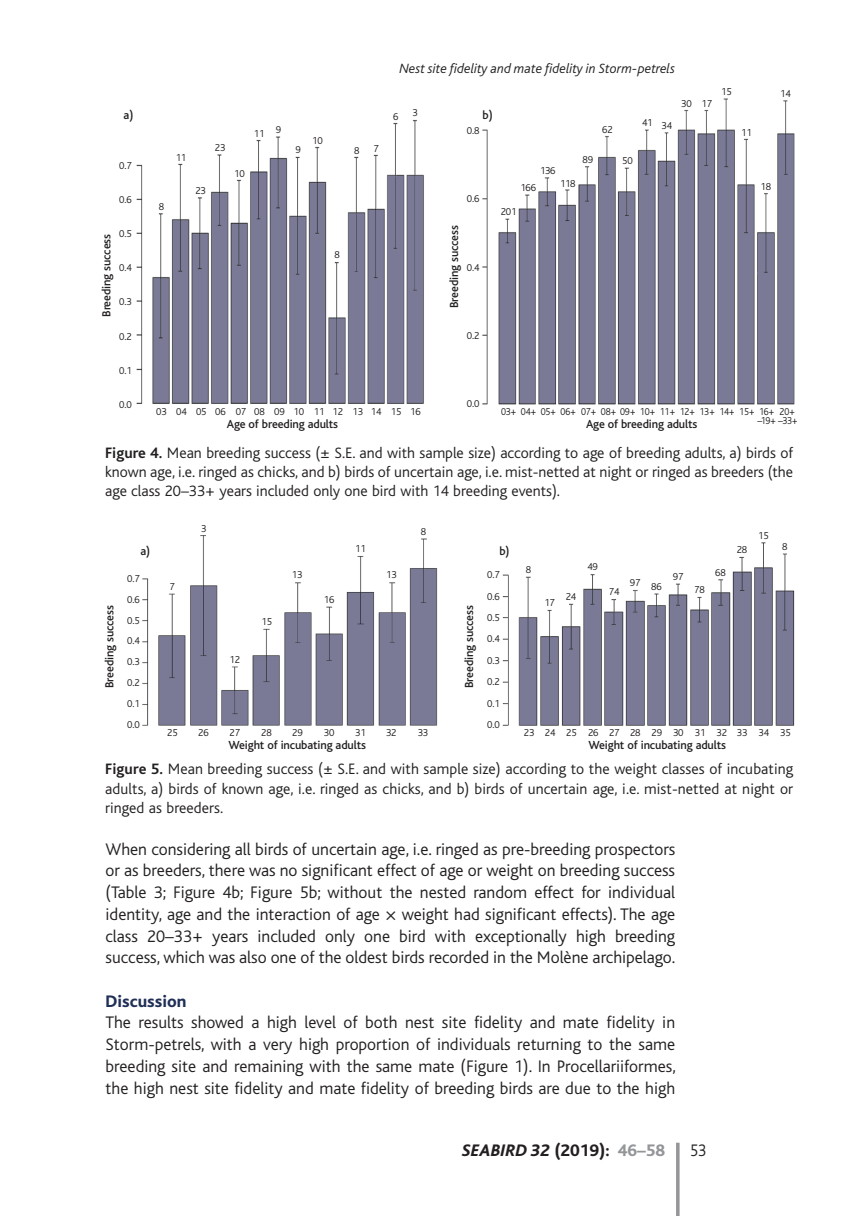
<style>
.page{position:relative;width:844px;height:1216px;background:#fff}
.page>*{position:absolute;margin:0;border:0;box-sizing:border-box;transform-origin:0 0}
.t1{font:300 17.5px/21.7px "Bliss";color:#231f20;text-align:justify}
.t2{font:italic 800 17.5px "Bliss";color:#231f20}
.t3{font:800 17.5px "Bliss";color:#202f56}
.t4{font:300 17.5px "Bliss";color:#231f20;scale:.9 1}
.t5{font:300 15.75px/19.2px "Bliss";color:#231f20;text-align:justify}
.t6{font:italic 300 14px "Bliss";color:#231f20}
.t7{font:500 12.25px "Bliss";letter-spacing:-.01em;color:#231f20}
.t8{font:300 10.5px/20.8px "Bliss";letter-spacing:-.01em;color:#231f20;text-align:justify}
.t9{font:300 10.5px/8.8px "Bliss";letter-spacing:-.01em;color:#231f20;text-align:right;scale:.92 1}
.s1{font-weight:700}
.s2{font-style:normal}
.s3{font-style:normal;color:#939598}
</style>
<div class="page">
<hr style="left:676px;top:1142px;width:3px;height:73px;background:#939598">
<img style="left:142px;top:535px;width:296px;height:191px">
<img style="left:502px;top:542px;width:293px;height:184px">
<img style="left:136px;top:120px;width:288px;height:284px">
<img style="left:482px;top:98px;width:313px;height:307px">
<p class="t6" style="left:399px;top:63px;width:277px">Nest site fidelity and mate fidelity in Storm-petrels</p>
<p class="t8" style="left:681px;top:94px;width:32px">30 17</p>
<p class="t8" style="left:721px;top:82px;width:12px">15</p>
<p class="t8" style="left:780px;top:84px;width:12px">14</p>
<p class="t8" style="left:393px;top:107px;width:7px">6</p>
<p class="t8" style="left:412px;top:104px;width:7px">3</p>
<p class="t7" style="left:124px;top:111px;width:11px">a)</p>
<p class="t7" style="left:482px;top:111px;width:12px">b)</p>
<p class="t8" style="left:642px;top:115px;width:32px">41 34</p>
<p class="t8" style="left:602px;top:120px;width:12px">62</p>
<p class="t8" style="left:254px;top:124px;width:29px">11 9</p>
<p class="t8" style="left:467px;top:121px;width:14px">0.8</p>
<p class="t8" style="left:741px;top:123px;width:12px">11</p>
<p class="t8" style="left:312px;top:131px;width:12px">10</p>
<p class="t8" style="left:215px;top:138px;width:12px">23</p>
<p class="t8" style="left:354px;top:141px;width:7px">8</p>
<p class="t8" style="left:373px;top:139px;width:7px">7</p>
<p class="t8" style="left:295px;top:140px;width:7px">9</p>
<p class="t8" style="left:176px;top:148px;width:12px">11</p>
<p class="t8" style="left:582px;top:150px;width:12px">89</p>
<p class="t8" style="left:622px;top:151px;width:12px">50</p>
<p class="t8" style="left:119px;top:156px;width:14px">0.7</p>
<p class="t8" style="left:119px;top:190px;width:14px">0.6</p>
<p class="t8" style="left:119px;top:224px;width:14px">0.5</p>
<p class="t8" style="left:119px;top:258px;width:14px">0.4</p>
<p class="t8" style="left:119px;top:292px;width:14px">0.3</p>
<p class="t8" style="left:119px;top:326px;width:14px">0.2</p>
<p class="t8" style="left:119px;top:361px;width:14px">0.1</p>
<p class="t8" style="left:119px;top:395px;width:14px">0.0</p>
<p class="t8" style="left:540px;top:161px;width:17px">136</p>
<p class="t8" style="left:234px;top:164px;width:12px">10</p>
<p class="t8" style="left:560px;top:174px;width:17px">118</p>
<p class="t8" style="left:760px;top:177px;width:12px">18</p>
<p class="t8" style="left:520px;top:178px;width:17px">166</p>
<p class="t8" style="left:195px;top:181px;width:12px">23</p>
<p class="t8" style="left:467px;top:189px;width:14px">0.6</p>
<p class="t8" style="left:159px;top:197px;width:7px">8</p>
<p class="t8" style="left:500px;top:202px;width:17px">201</p>
<p class="t7" style="left:450px;top:308px;width:84px;rotate:-90deg">Breeding success</p>
<p class="t7" style="left:102px;top:317px;width:84px;rotate:-90deg">Breeding success</p>
<p class="t8" style="left:334px;top:245px;width:7px">8</p>
<p class="t8" style="left:467px;top:258px;width:14px">0.4</p>
<p class="t8" style="left:467px;top:326px;width:14px">0.2</p>
<p class="t8" style="left:467px;top:394px;width:14px">0.0</p>
<p class="t8" style="left:156px;top:402px;width:266px">03 04 05 06 07 08 09 10 11 12 13 14 15 16</p>
<p class="t9" style="left:501px;top:408px;width:324px">03+ 04+ 05+ 06+ 07+ 08+ 09+ 10+ 11+ 12+ 13+ 14+ 15+ 16+ 20+ –19+ –33+</p>
<p class="t7" style="left:227px;top:420px;width:113px">Age of breeding adults</p>
<p class="t7" style="left:586px;top:420px;width:113px">Age of breeding adults</p>
<p class="t5" style="left:105px;top:444px;width:689px"><span class="s1">Figure 4.</span> Mean breeding success (± S.E. and with sample size) according to age of breeding adults, a) birds of known age, i.e. ringed as chicks, and b) birds of uncertain age, i.e. mist-netted at night or ringed as breeders (the age class 20–33+ years included only one bird with 14 breeding events).</p>
<p class="t7" style="left:105px;top:688px;width:84px;rotate:-90deg">Breeding success</p>
<p class="t8" style="left:201px;top:518px;width:7px">3</p>
<p class="t8" style="left:420px;top:522px;width:7px">8</p>
<p class="t8" style="left:758px;top:526px;width:12px">15</p>
<p class="t8" style="left:782px;top:537px;width:7px">8</p>
<p class="t8" style="left:355px;top:539px;width:12px">11</p>
<p class="t7" style="left:140px;top:547px;width:11px">a)</p>
<p class="t7" style="left:499px;top:547px;width:12px">b)</p>
<p class="t8" style="left:169px;top:577px;width:7px">7</p>
<p class="t8" style="left:736px;top:540px;width:12px">28</p>
<p class="t8" style="left:587px;top:557px;width:12px">49</p>
<p class="t8" style="left:525px;top:560px;width:7px">8</p>
<p class="t8" style="left:715px;top:563px;width:12px">68</p>
<p class="t8" style="left:292px;top:565px;width:12px">13</p>
<p class="t8" style="left:487px;top:565px;width:14px;line-height:21.3px">0.7<br>0.6<br>0.5<br>0.4<br>0.3<br>0.2<br>0.1<br>0.0</p>
<p class="t8" style="left:386px;top:565px;width:12px">13</p>
<p class="t8" style="left:672px;top:567px;width:12px">97</p>
<p class="t8" style="left:127px;top:569px;width:14px">0.7<br>0.6<br>0.5<br>0.4<br>0.3<br>0.2<br>0.1<br>0.0</p>
<p class="t8" style="left:629px;top:575px;width:33px">97 86</p>
<p class="t8" style="left:694px;top:580px;width:12px">78</p>
<p class="t8" style="left:608px;top:582px;width:12px">74</p>
<p class="t8" style="left:565px;top:587px;width:12px">24</p>
<p class="t8" style="left:324px;top:590px;width:12px">16</p>
<p class="t8" style="left:544px;top:593px;width:12px">17</p>
<p class="t7" style="left:465px;top:688px;width:84px;rotate:-90deg">Breeding success</p>
<p class="t8" style="left:261px;top:612px;width:12px">15</p>
<p class="t8" style="left:229px;top:649px;width:12px">12</p>
<p class="t8" style="left:167px;top:723px;width:12px">25</p>
<p class="t8" style="left:198px;top:723px;width:12px">26</p>
<p class="t8" style="left:229px;top:723px;width:12px">27</p>
<p class="t8" style="left:261px;top:723px;width:12px">28</p>
<p class="t8" style="left:292px;top:723px;width:12px">29</p>
<p class="t8" style="left:324px;top:723px;width:12px">30</p>
<p class="t8" style="left:355px;top:723px;width:12px">31</p>
<p class="t8" style="left:386px;top:723px;width:12px">32</p>
<p class="t8" style="left:417px;top:723px;width:12px">33</p>
<p class="t8" style="left:523px;top:723px;width:268px">23 24 25 26 27 28 29 30 31 32 33 34 35</p>
<p class="t7" style="left:588px;top:741px;width:139px">Weight of incubating adults</p>
<p class="t7" style="left:228px;top:741px;width:139px">Weight of incubating adults</p>
<p class="t5" style="left:105px;top:761px;width:689px"><span class="s1">Figure 5.</span> Mean breeding success (± S.E. and with sample size) according to the weight classes of incubating adults, a) birds of known age, i.e. ringed as chicks, and b) birds of uncertain age, i.e. mist-netted at night or ringed as breeders.</p>
<p class="t1" style="left:106px;top:839px;width:571px">When considering all birds of uncertain age, i.e. ringed as pre-breeding prospectors or as breeders, there was no significant effect of age or weight on breeding success (Table 3; Figure 4b; Figure 5b; without the nested random effect for individual identity, age and the interaction of age × weight had significant effects). The age class 20–33+ years included only one bird with exceptionally high breeding success, which was also one of the oldest birds recorded in the Molène archipelago.</p>
<p class="t3" style="left:106px;top:995px;width:82px">Discussion</p>
<p class="t1" style="left:106px;top:1013px;width:571px">The results showed a high level of both nest site fidelity and mate fidelity in Storm-petrels, with a very high proportion of individuals returning to the same breeding site and remaining with the same mate (Figure 1). In Procellariiformes, the high nest site fidelity and mate fidelity of breeding birds are due to the high</p>
<p class="t2" style="left:462px;top:1144px;width:204px">SEABIRD 32 <span class="s2">(2019):</span> <span class="s3">46–58</span></p>
<p class="t4" style="left:690px;top:1144px;width:20px">53</p>
</div>
